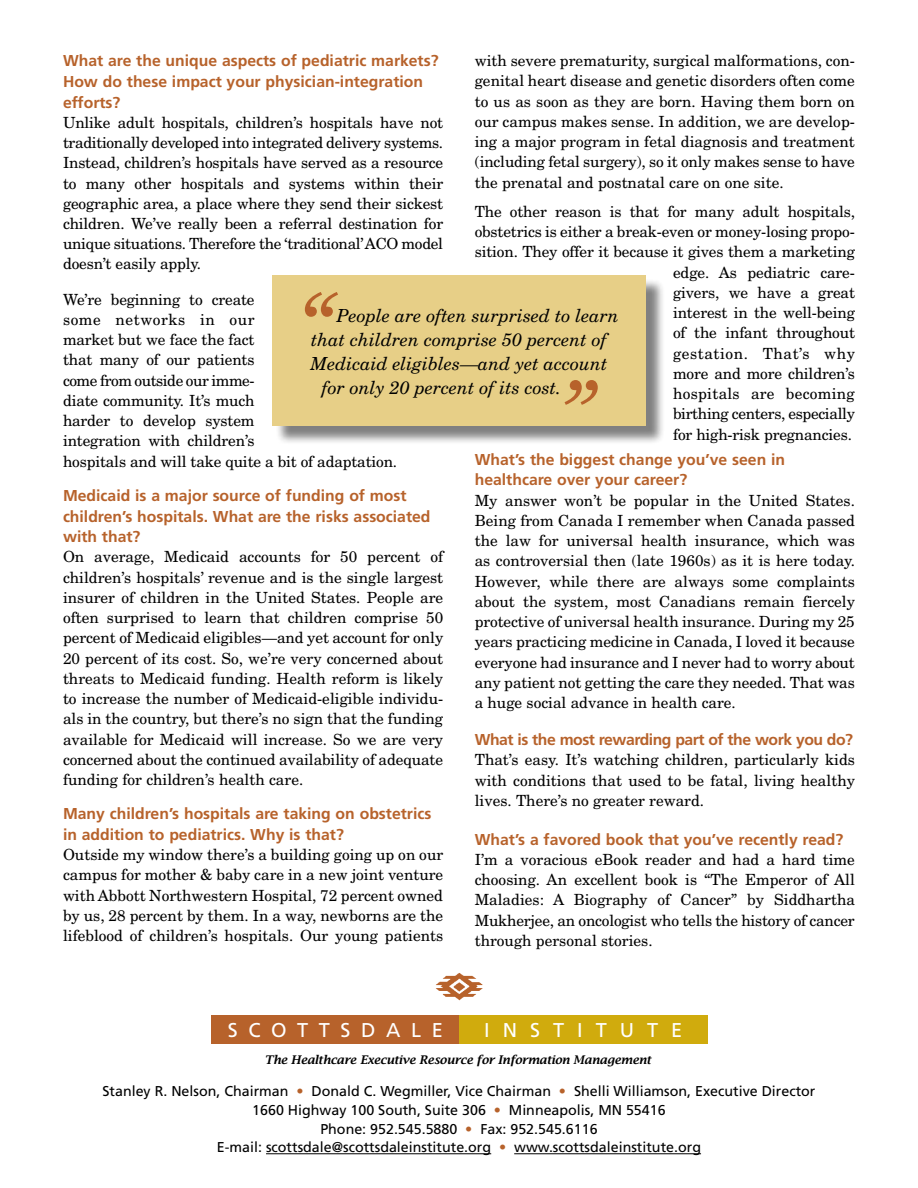
<style>
.page{position:relative;width:918px;height:1188px;background:#fff}
.page>*{position:absolute;margin:0;border:0;box-sizing:border-box;transform-origin:0 0}
.t1{font:italic 90px "New Century Schlbk";color:#b7622b}
.t2{font:19.95px "Frutiger";color:#fff}
.t3{font:italic 18px "New Century Schlbk";color:#000}
.t4{font:700 15.75px/20.7px "Frutiger";color:#b7622b}
.t5{font:700 15.75px "Frutiger";letter-spacing:-.03em;color:#b7622b}
.t6{font:15.3px/20.2px "New Century Schlbk";letter-spacing:-.01em;color:#000;text-align:justify}
.t7{font:14.25px/18.8px "Frutiger";color:#000;text-align:center}
.t8{font:italic 600 12px "Lucida Bright";letter-spacing:-.01em;color:#000}
.s1{color:#b7622b}
</style>
<div class="page">
<hr style="left:266px;top:1153px;width:225px;height:1px;background:#000">
<hr style="left:514px;top:1153px;width:187px;height:1px;background:#000">
<div style="left:211px;top:1015px;width:249px;height:29px;background:#b7622b"></div>
<div style="left:460px;top:1015px;width:248px;height:29px;background:#d0ab0d"></div>
<img style="left:435px;top:973px;width:48px;height:28px">
<div style="left:275px;top:278px;width:390px;height:167px;background:#000;opacity:.5"></div>
<div style="left:273px;top:276px;width:373px;height:150px;background:#e7cf87"></div>
<p class="t4" style="left:63px;top:50px;width:377px">What are the unique aspects of pediatric markets?<br>How do these impact your physician-integration efforts?</p>
<p class="t6" style="left:63px;top:112px;width:382px">Unlike adult hospitals, children’s hospitals have not traditionally developed into integrated delivery systems.<br>Instead, children’s hospitals have served as a resource to many other hospitals and systems within their geographic area, a place where they send their sickest children. We’ve really been a referral destination for unique situations. Therefore the ‘traditional’ ACO model doesn’t easily apply.</p>
<p class="t6" style="left:63px;top:289px;width:336px;text-align:left">We’re beginning to create<br>some networks in our<br>market but we face the fact<br>that many of our patients<br>come from outside our imme-<br>diate community. It’s much<br>harder to develop system<br>integration with children’s<br>hospitals and will take quite a bit of adaptation.</p>
<p class="t4" style="left:63px;top:485px;width:369px">Medicaid is a major source of funding of most children’s hospitals. What are the risks associated with that?</p>
<p class="t6" style="left:63px;top:546px;width:382px">On average, Medicaid accounts for 50 percent of children’s hospitals’ revenue and is the single largest insurer of children in the United States. People are often surprised to learn that children comprise 50 percent of Medicaid eligibles—and yet account for only 20 percent of its cost. So, we’re very concerned about threats to Medicaid funding. Health reform is likely to increase the number of Medicaid-eligible individu&shy;als in the country, but there’s no sign that the funding available for Medicaid will increase. So we are very concerned about the continued availability of adequate funding for children’s health care.</p>
<p class="t4" style="left:63px;top:803px;width:370px">Many children’s hospitals are taking on obstetrics in addition to pediatrics. Why is that?</p>
<p class="t6" style="left:63px;top:844px;width:382px">Outside my window there’s a building going up on our campus for mother &amp; baby care in a new joint venture with Abbott Northwestern Hospital, 72 percent owned by us, 28 percent by them. In a way, newborns are the lifeblood of children’s hospitals. Our young patients</p>
<p class="t6" style="left:475px;top:50px;width:382px">with severe prematurity, surgical malformations, con&shy;genital heart disease and genetic disorders often come to us as soon as they are born. Having them born on our campus makes sense. In addition, we are develop&shy;ing a major program in fetal diagnosis and treatment (including fetal surgery), so it only makes sense to have the prenatal and postnatal care on one site.</p>
<p class="t6" style="left:475px;top:201px;width:382px;text-align:right">The other reason is that for many adult hospitals, obstetrics is either a break-even or money-losing propo&shy;sition. They offer it because it gives them a marketing edge. As pediatric care-<br>givers, we have a great<br>interest in the well-being<br>of the infant throughout<br>gestation. That’s why<br>more and more children’s<br>hospitals are becoming<br>birthing centers, especially<br>for high-risk pregnancies.</p>
<p class="t4" style="left:475px;top:449px;width:312px">What’s the biggest change you’ve seen in healthcare over your career?</p>
<p class="t6" style="left:475px;top:490px;width:382px">My answer won’t be popular in the United States.<br>Being from Canada I remember when Canada passed the law for universal health insurance, which was as controversial then (late 1960s) as it is here today.<br>However, while there are always some complaints about the system, most Canadians remain fiercely protective of universal health insurance. During my 25 years practicing medicine in Canada, I loved it because everyone had insurance and I never had to worry about any patient not getting the care they needed. That was a huge social advance in health care.</p>
<p class="t5" style="left:475px;top:730px;width:380px">What is the most rewarding part of the work you do?</p>
<p class="t6" style="left:475px;top:749px;width:382px">That’s easy. It’s watching children, particularly kids with conditions that used to be fatal, living healthy lives. There’s no greater reward.</p>
<p class="t4" style="left:475px;top:829px;width:370px">What’s a favored book that you’ve recently read?</p>
<p class="t6" style="left:475px;top:849px;width:382px">I’m a voracious eBook reader and had a hard time choosing. An excellent book is “The Emperor of All Maladies: A Biography of Cancer” by Siddhartha Mukherjee, an oncologist who tells the history of cancer through personal stories.</p>
<h1 class="t1" style="left:299px;top:272px;width:37px">“</h1>
<p class="t3" style="left:337px;top:304px;width:283px">People are often surprised to learn</p>
<p class="t3" style="left:311px;top:328px;width:297px">that children comprise 50 percent of</p>
<p class="t3" style="left:310px;top:352px;width:299px">Medicaid eligibles—and yet account</p>
<p class="t3" style="left:322px;top:376px;width:241px">for only 20 percent of its cost.</p>
<h1 class="t1" style="left:561px;top:359px;width:37px">”</h1>
<h2 class="t2" style="left:228px;top:1019px;width:42px">S COTT</h2>
<h2 class="t2" style="left:341px;top:1019px;width:86px">SD ALE</h2>
<h2 class="t2" style="left:484px;top:1019px;width:16px">IN</h2>
<h2 class="t2" style="left:530px;top:1019px;width:46px">S TITUTE</h2>
<p class="t8" style="left:265px;top:1053px;width:388px">The Healthcare Executive Resource for Information Management</p>
<p class="t7" style="left:102px;top:1082px;width:715px">Stanley R. Nelson, Chairman <span class="s1">•</span> Donald C. Wegmiller, Vice Chairman <span class="s1">•</span> Shelli Williamson, Executive Director 1660 H ighway 100 South, Suite 306 <span class="s1">•</span> M inneapolis, MN 55416<br>Phone: 952.545.5880 <span class="s1">•</span> Fax: 952.545.6116<br>E-mail: scottsdale@scottsdaleinstitute.org <span class="s1">•</span> www.scottsdaleinstitute.org</p>
</div>
